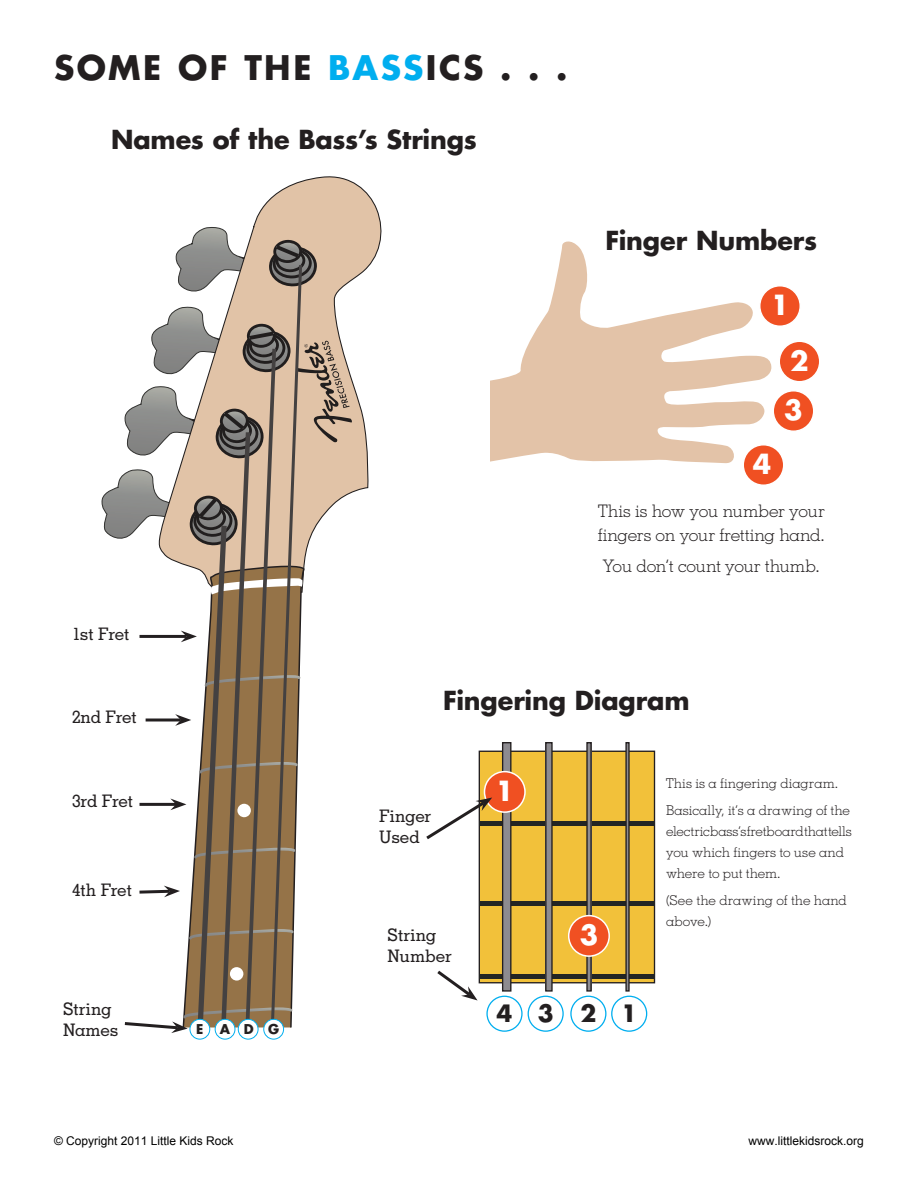
<style>
.page{position:relative;width:918px;height:1188px;background:#fff}
.page>*{position:absolute;margin:0;border:0;box-sizing:border-box;transform-origin:0 0}
.t1{font:700 33px "Futura LT";letter-spacing:.075em;color:#231f20}
.t2{font:700 27px/49.5px "Futura";color:#fff}
.t3{font:700 25.5px "Futura LT";letter-spacing:-.005em;color:#231f20}
.t4{font:700 25.5px "Futura";letter-spacing:-.005em;color:#231f20}
.t5{font:700 23.25px "Futura";color:#231f20}
.t6{font:300 17.25px/24px "Memphis";letter-spacing:-.02em;color:#231f20}
.t7{font:500 17.25px/21px "Memphis";letter-spacing:-.02em;color:#231f20}
.t8{font:300 13.5px/21px "Memphis";letter-spacing:-.005em;color:#231f20}
.t9{font:700 13.2px "Futura";color:#231f20}
.t10{font:12px "Arial";color:#000}
.s1{color:#00aeef}
</style>
<div class="page">
<div style="left:479px;top:751px;width:176px;height:232px;background:#f2c13a"></div>
<div style="left:479px;top:751px;width:176px;height:232px;border:1px solid #231f20"></div>
<hr style="left:480px;top:975px;width:175px;height:4px;background:#232524">
<hr style="left:480px;top:901px;width:175px;height:4px;background:#232524">
<hr style="left:480px;top:822px;width:175px;height:4px;background:#232524">
<div style="left:503px;top:743px;width:8px;height:248px;background:#8d8b90"></div>
<div style="left:502px;top:742px;width:9px;height:250px;border:1px solid #231f20"></div>
<div style="left:546px;top:743px;width:6px;height:248px;background:#8d8b90"></div>
<div style="left:545px;top:742px;width:8px;height:250px;border:1px solid #231f20"></div>
<hr style="left:587px;top:743px;width:4px;height:248px;background:#8d8b90">
<div style="left:586px;top:742px;width:6px;height:250px;border:1px solid #231f20"></div>
<hr style="left:626px;top:743px;width:3px;height:248px;background:#8d8b90">
<div style="left:625px;top:742px;width:5px;height:250px;border:1px solid #231f20"></div>
<svg style="left:253px;top:176px;width:129px;height:317px"></svg>
<svg style="left:490px;top:242px;width:281px;height:221px;fill:#e3c3a8"></svg>
<div style="left:484px;top:772px;width:41px;height:40px;background:#f05022;border-radius:50%"></div>
<div style="left:484px;top:771px;width:42px;height:42px;border:2px solid #fff;border-radius:50%"></div>
<div style="left:569px;top:916px;width:40px;height:40px;background:#f05022;border-radius:50%"></div>
<div style="left:568px;top:915px;width:42px;height:42px;border:2px solid #fff;border-radius:50%"></div>
<div style="left:486px;top:996px;width:37px;height:36px;border:1px solid #00aeef;border-radius:50%"></div>
<div style="left:528px;top:996px;width:36px;height:36px;border:1px solid #00aeef;border-radius:50%"></div>
<div style="left:570px;top:996px;width:36px;height:36px;border:1px solid #00aeef;border-radius:50%"></div>
<div style="left:611px;top:996px;width:36px;height:36px;border:1px solid #00aeef;border-radius:50%"></div>
<svg style="left:101px;top:226px;width:251px;height:807px"></svg>
<div style="left:190px;top:1019px;width:20px;height:20px;background:#fff;border-radius:50%"></div>
<div style="left:190px;top:1019px;width:20px;height:21px;border:1px solid #00aeef;border-radius:50%"></div>
<div style="left:215px;top:1019px;width:20px;height:20px;background:#fff;border-radius:50%"></div>
<div style="left:215px;top:1019px;width:20px;height:21px;border:1px solid #00aeef;border-radius:50%"></div>
<div style="left:238px;top:1019px;width:20px;height:20px;background:#fff;border-radius:50%"></div>
<div style="left:238px;top:1019px;width:20px;height:21px;border:1px solid #00aeef;border-radius:50%"></div>
<div style="left:264px;top:1019px;width:20px;height:20px;background:#fff;border-radius:50%"></div>
<div style="left:263px;top:1019px;width:21px;height:21px;border:1px solid #00aeef;border-radius:50%"></div>
<svg style="left:426px;top:798px;width:66px;height:44px"></svg>
<div style="left:760px;top:286px;width:40px;height:40px;background:#f05022;border-radius:50%"></div>
<div style="left:759px;top:285px;width:42px;height:42px;border:2px solid #fff;border-radius:50%"></div>
<div style="left:779px;top:341px;width:41px;height:41px;background:#f05022;border-radius:50%"></div>
<div style="left:778px;top:340px;width:42px;height:42px;border:2px solid #fff;border-radius:50%"></div>
<div style="left:773px;top:391px;width:41px;height:40px;background:#f05022;border-radius:50%"></div>
<div style="left:772px;top:390px;width:42px;height:42px;border:2px solid #fff;border-radius:50%"></div>
<div style="left:743px;top:445px;width:41px;height:40px;background:#f05022;border-radius:50%"></div>
<div style="left:742px;top:444px;width:42px;height:42px;border:2px solid #fff;border-radius:50%"></div>
<svg style="left:437px;top:970px;width:40px;height:30px"></svg>
<h1 class="t1" style="left:54px;top:46px;width:515px">SOME OF THE <span class="s1">BASS</span>ICS . . .</h1>
<h3 class="t3" style="left:111px;top:123px;width:367px">Names of the Bass’s Strings</h3>
<p class="t7" style="left:72px;top:624px;width:59px">1st Fret</p>
<h3 class="t4" style="left:606px;top:223px;width:213px">Finger Numbers</h3>
<h2 class="t2" style="left:771px;top:279px;width:20px">1</h2>
<h2 class="t2" style="left:753px;top:438px;width:20px">4</h2>
<h2 class="t2" style="left:784px;top:335px;width:26px">2<br>3</h2>
<p class="t6" style="left:598px;top:499px;width:229px">This is how you number your fingers on your fretting hand.</p>
<p class="t6" style="left:603px;top:554px;width:218px">You don’t count your thumb.</p>
<p class="t7" style="left:72px;top:706px;width:67px">2nd Fret</p>
<p class="t7" style="left:72px;top:791px;width:63px">3rd Fret</p>
<p class="t7" style="left:72px;top:879px;width:62px">4th Fret</p>
<p class="t7" style="left:63px;top:998px;width:57px">String<br>Names</p>
<p class="t9" style="left:196px;top:1020px;width:84px">E ADG</p>
<h3 class="t3" style="left:443px;top:683px;width:248px">Fingering Diagram</h3>
<p class="t7" style="left:379px;top:806px;width:53px">Finger<br>Used</p>
<p class="t7" style="left:388px;top:925px;width:66px">String<br>Number</p>
<h2 class="t2" style="left:495px;top:765px;width:20px">1</h2>
<h2 class="t2" style="left:580px;top:909px;width:20px">3</h2>
<h3 class="t5" style="left:497px;top:997px;width:142px">4321</h3>
<p class="t8" style="left:666px;top:770px;width:186px;line-height:27px">This is a fingering diagram.<br>Basically, it’s a drawing of the</p>
<p class="t8" style="left:666px;top:821px;width:187px">electric bass’s fretboard that tells you which fingers to use and where to put them.</p>
<p class="t8" style="left:666px;top:890px;width:182px">(See the drawing of the hand above.)</p>
<p class="t10" style="left:54px;top:1133px;width:181px">© Copyright 2011 Little Kids Rock</p>
<p class="t10" style="left:749px;top:1133px;width:117px">www.littlekidsrock.org</p>
</div>
